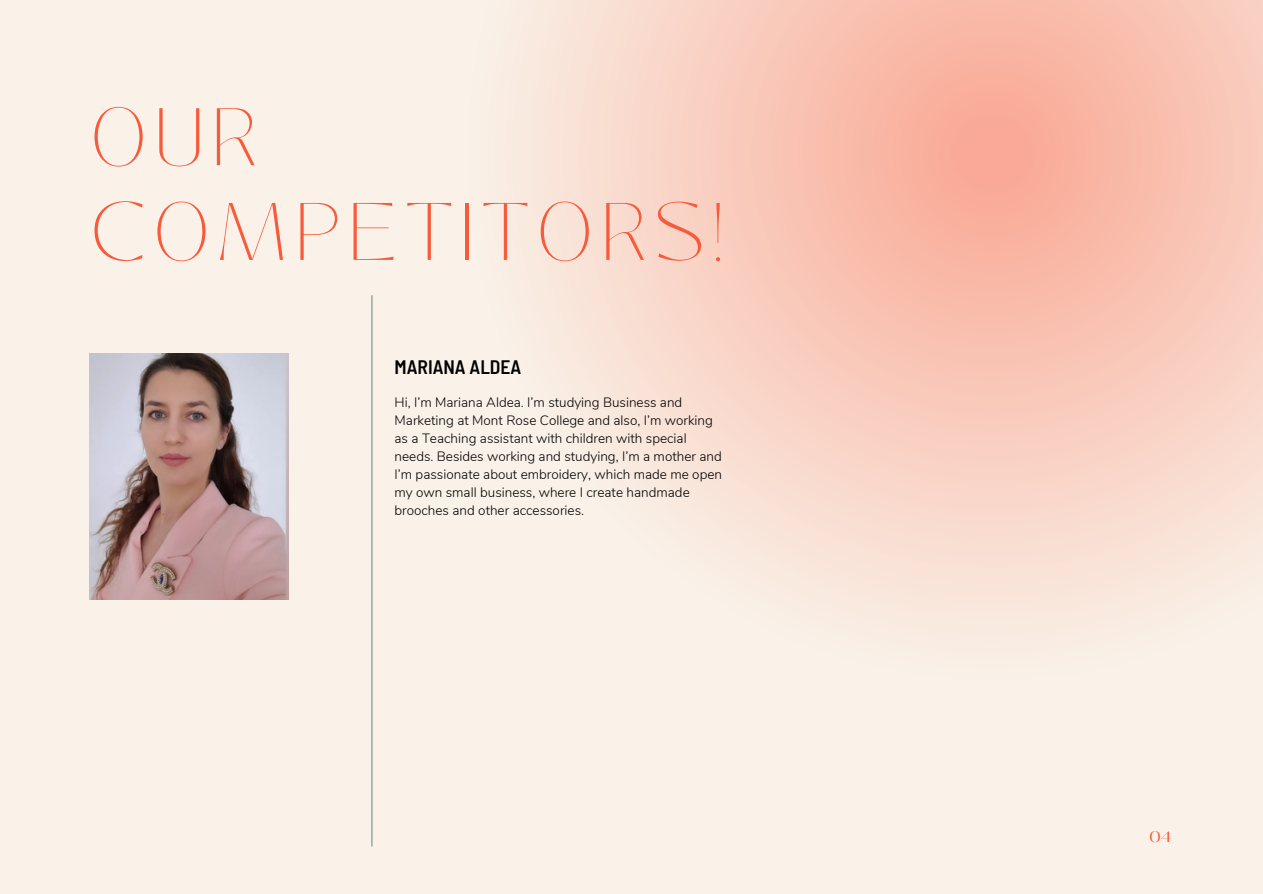
<style>
.page{position:relative;width:1263px;height:894px;background:#fff}
.page>*{position:absolute;margin:0;border:0;box-sizing:border-box;transform-origin:0 0}
.t1{font:100 81px/94.7px "Black Mango";letter-spacing:.07em;color:#f85b3b}
.t2{font:600 semi-condensed 19.5px "Barlow";color:#000}
.t3{font:15px "Black Mango";color:#fe502d}
.t4{font:300 13.5px/18px "Nunito";color:#000}
</style>
<div class="page">
<div style="left:0;top:0;width:1263px;height:893px;background:#faf2e9"></div>
<svg style="left:524px;top:0;width:739px;height:623px"></svg>
<hr style="left:371px;top:295px;width:1px;height:551px;background:#7b8b8b">
<img style="left:89px;top:353px;width:199px;height:246px">
<p class="t1" style="left:89px;top:90px;width:637px">OUR<br>COMPETITORS!</p>
<p class="t2" style="left:395px;top:354px;width:128px">MARIANA ALDEA</p>
<p class="t4" style="left:395px;top:393px;width:329px">Hi, I’m Mariana Aldea. I’m studying Business and Marketing at Mont Rose College and also, I’m working as a Teaching assistant with children with special needs. Besides working and studying, I’m a mother and I’m passionate about embroidery, which made me open my own small business, where I create handmade brooches and other accessories.</p>
<p class="t3" style="left:1149px;top:825px;width:23px">04</p>
</div>
